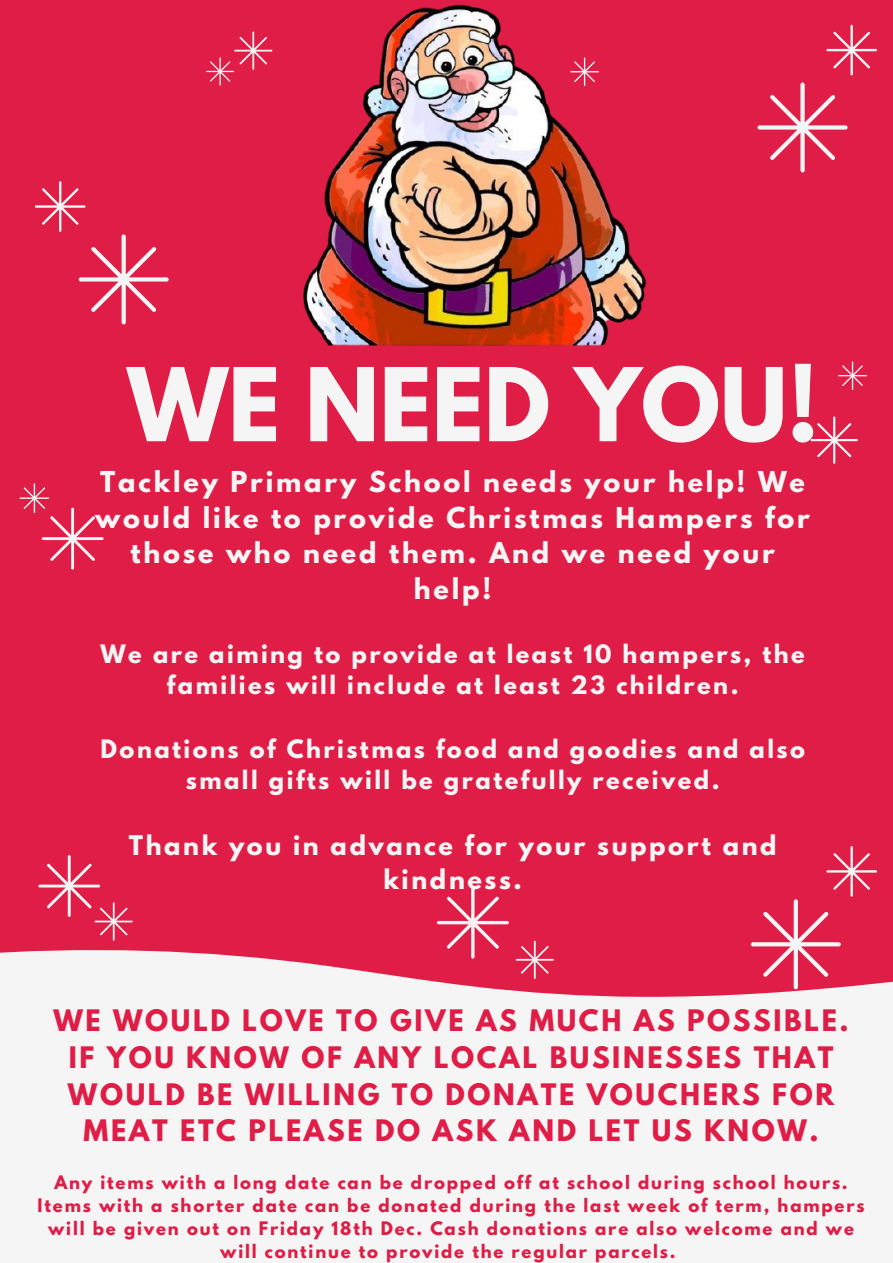
<style>
.page{position:relative;width:893px;height:1263px;background:#df1d46}
.page>*{position:absolute;margin:0;border:0;box-sizing:border-box;transform-origin:0 0}
.t1{font:700 90.07px "League Spartan";color:#f5f5f5}
.t2{font:700 26.25px/36.6px "League Spartan";letter-spacing:.1em;color:#df1d46;text-align:center}
.t3{font:700 25.5px/35.5px "League Spartan";letter-spacing:.11em;color:#f5f5f5;text-align:center}
.t4{font:700 24px/33.8px "League Spartan";letter-spacing:.11em;color:#f5f5f5;text-align:center}
.t5{font:700 22.5px/31.5px "League Spartan";letter-spacing:.11em;color:#f5f5f5;text-align:center}
.t6{font:700 16.5px/23.1px "League Spartan";letter-spacing:.11em;color:#df1d46;text-align:center}
</style>
<div class="page">
<svg style="left:0;top:922px;width:893px;height:341px;fill:#f5f5f5"></svg>
<svg style="left:757px;top:82px;width:90px;height:90px"></svg>
<svg style="left:751px;top:846px;width:126px;height:143px"></svg>
<svg style="left:35px;top:181px;width:134px;height:143px"></svg>
<svg style="left:826px;top:25px;width:51px;height:50px"></svg>
<svg style="left:38px;top:855px;width:95px;height:86px"></svg>
<svg style="left:810px;top:416px;width:48px;height:48px"></svg>
<svg style="left:206px;top:32px;width:66px;height:54px"></svg>
<svg style="left:437px;top:886px;width:72px;height:73px"></svg>
<svg style="left:515px;top:941px;width:39px;height:38px"></svg>
<svg style="left:838px;top:361px;width:29px;height:29px"></svg>
<svg style="left:20px;top:483px;width:84px;height:86px"></svg>
<img style="left:272px;top:4px;width:375px;height:342px">
<h1 class="t1" style="left:127px;top:360px;width:693px">WE NEED YOU!</h1>
<h3 class="t3" style="left:95px;top:468px;width:716px">Tackley Primary School needs your help! We would like to provide Christmas Hampers for those who need them. And we need your help!</h3>
<h3 class="t5" style="left:101px;top:641px;width:706px">We are aiming to provide at least 10 hampers, the families will include at least 23 children.</h3>
<h3 class="t5" style="left:101px;top:735px;width:706px">Donations of Christmas food and goodies and also small gifts will be gratefully received.</h3>
<h3 class="t4" style="left:129px;top:832px;width:649px">Thank you in advance for your support and kindness.</h3>
<h2 class="t2" style="left:53px;top:1006px;width:797px">WE WOULD LOVE TO GIVE AS MUCH AS POSSIBLE.<br>IF YOU KNOW OF ANY LOCAL BUSINESSES THAT WOULD BE WILLING TO DONATE VOUCHERS FOR MEAT ETC PLEASE DO ASK AND LET US KNOW.</h2>
<p class="t6" style="left:38px;top:1173px;width:828px">Any items with a long date can be dropped off at school during school hours.<br>Items with a shorter date can be donated during the last week of term, hampers will be given out on Friday 18th Dec. Cash donations are also welcome and we will continue to provide the regular parcels.</p>
</div>
